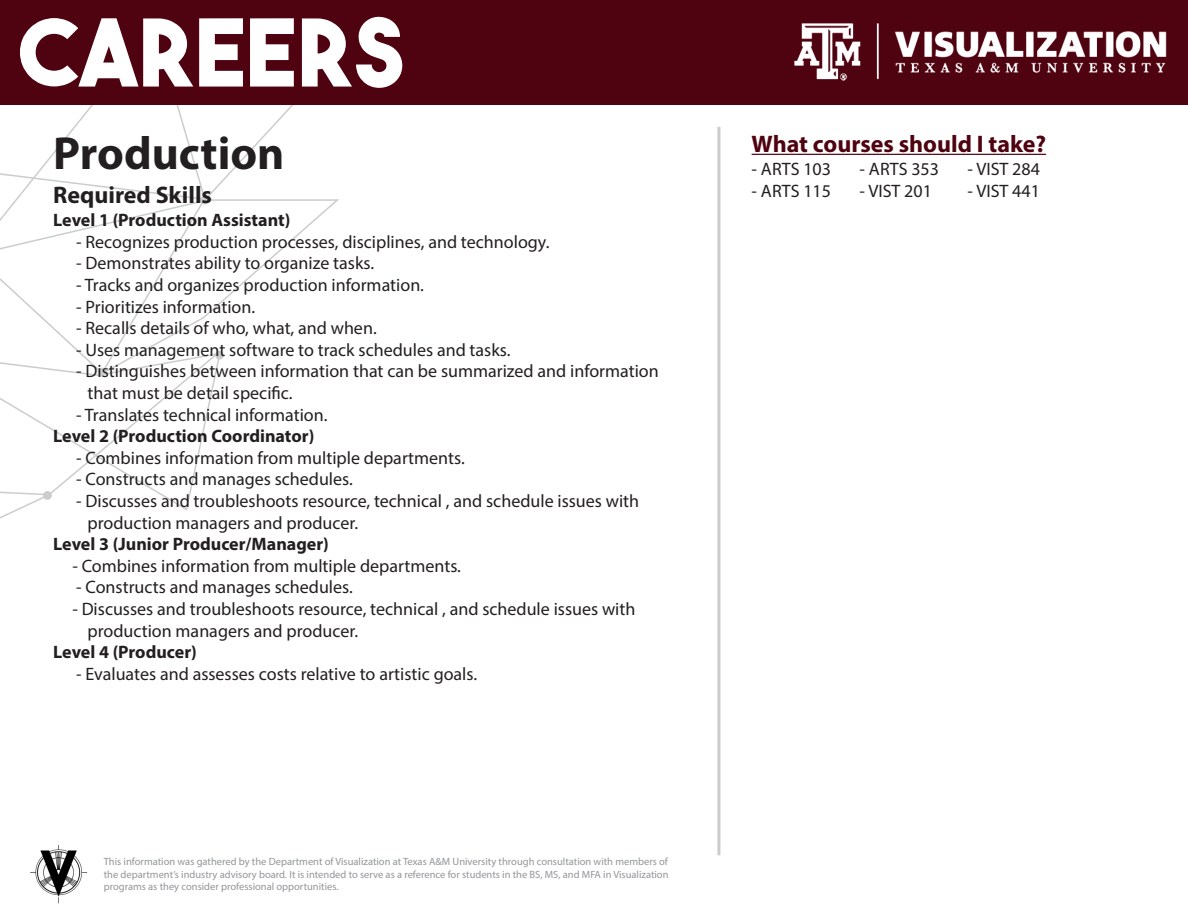
<style>
.page{position:relative;width:1188px;height:918px;background:#fff}
.page>*{position:absolute;margin:0;border:0;box-sizing:border-box;transform-origin:0 0}
.t1{font:93px "The Bold Font";color:#fff}
.t2{font:700 46.5px "Myriad Pro";color:#231f20}
.t3{font:700 24px "Myriad Pro";color:#4f020f}
.t4{font:700 24px "Myriad Pro";color:#231f20}
.t5{font:18px "Myriad Pro";color:#231f20}
.t6{font:700 18px "Myriad Pro";color:#231f20}
.t7{font:10.5px/12.6px "Myriad Pro";color:#939598;text-align:justify}
</style>
<div class="page">
<svg style="left:0;top:104px;width:341px;height:255px"></svg>
<svg style="left:0;top:104px;width:207px;height:97px"></svg>
<svg style="left:0;top:353px;width:221px;height:166px"></svg>
<svg style="left:0;top:347px;width:103px;height:30px"></svg>
<div style="left:200px;top:196px;width:9px;height:8px;background:#cbccce;border-radius:50%"></div>
<div style="left:215px;top:351px;width:9px;height:8px;background:#cbccce;border-radius:50%"></div>
<div style="left:97px;top:368px;width:9px;height:8px;background:#cbccce;border-radius:50%"></div>
<div style="left:43px;top:491px;width:9px;height:9px;background:#cbccce;border-radius:50%"></div>
<hr style="left:717px;top:127px;width:3px;height:728px;background:#cbccce">
<hr style="left:752px;top:154px;width:294px;height:1px;background:#4f020f">
<div style="left:0;top:0;width:1188px;height:104px;background:#4f020f"></div>
<img style="left:30px;top:845px;width:58px;height:59px">
<img style="left:793px;top:23px;width:374px;height:82px">
<p class="t1" style="left:20px;top:-6px;width:386px">CAREERS</p>
<p class="t2" style="left:53px;top:123px;width:233px">Production</p>
<p class="t4" style="left:53px;top:179px;width:160px">Required Skills</p>
<p class="t6" style="left:53px;top:208px;width:239px">Level 1 (Production Assistant)</p>
<p class="t5" style="left:76px;top:231px;width:475px">- Recognizes production processes, disciplines, and technology.</p>
<p class="t5" style="left:76px;top:252px;width:299px">- Demonstrates ability to organize tasks.</p>
<p class="t5" style="left:76px;top:274px;width:349px">- Tracks and organizes production information.</p>
<p class="t5" style="left:76px;top:296px;width:181px">- Prioritizes information.</p>
<p class="t5" style="left:76px;top:317px;width:302px">- Recalls details of who, what, and when.</p>
<p class="t5" style="left:76px;top:339px;width:436px">- Uses management software to track schedules and tasks.</p>
<p class="t5" style="left:76px;top:360px;width:584px">- Distinguishes between information that can be summarized and information</p>
<p class="t5" style="left:88px;top:382px;width:206px">that must be detail specific.</p>
<p class="t5" style="left:76px;top:404px;width:253px">- Translates technical information.</p>
<p class="t6" style="left:53px;top:424px;width:263px">Level 2 (Production Coordinator)</p>
<p class="t5" style="left:76px;top:447px;width:390px">- Combines information from multiple departments.</p>
<p class="t5" style="left:76px;top:468px;width:278px">- Constructs and manages schedules.</p>
<p class="t5" style="left:76px;top:490px;width:565px">- Discusses and troubleshoots resource, technical , and schedule issues with</p>
<p class="t5" style="left:88px;top:512px;width:272px">production managers and producer.</p>
<p class="t6" style="left:53px;top:532px;width:277px">Level 3 (Junior Producer/Manager)</p>
<p class="t5" style="left:72px;top:555px;width:390px">- Combines information from multiple departments.</p>
<p class="t5" style="left:76px;top:576px;width:278px">- Constructs and manages schedules.</p>
<p class="t5" style="left:72px;top:598px;width:565px">- Discusses and troubleshoots resource, technical , and schedule issues with</p>
<p class="t5" style="left:88px;top:620px;width:272px">production managers and producer.</p>
<p class="t6" style="left:53px;top:640px;width:145px">Level 4 (Producer)</p>
<p class="t5" style="left:76px;top:663px;width:403px">- Evaluates and assesses costs relative to artistic goals.</p>
<p class="t7" style="left:104px;top:855px;width:566px">This information was gathered by the Department of Visualization at Texas A&amp;M University through consultation with members of the department’s industry advisory board. It is intended to serve as a reference for students in the BS, MS, and MFA in Visualization programs as they consider professional opportunities.</p>
<p class="t3" style="left:752px;top:128px;width:296px">What courses should I take?</p>
<p class="t5" style="left:752px;top:158px;width:81px">- ARTS 103</p>
<p class="t5" style="left:860px;top:158px;width:81px">- ARTS 353</p>
<p class="t5" style="left:968px;top:158px;width:74px">- VIST 284</p>
<p class="t5" style="left:752px;top:179px;width:81px">- ARTS 115</p>
<p class="t5" style="left:860px;top:179px;width:74px">- VIST 201</p>
<p class="t5" style="left:968px;top:179px;width:74px">- VIST 441</p>
</div>
